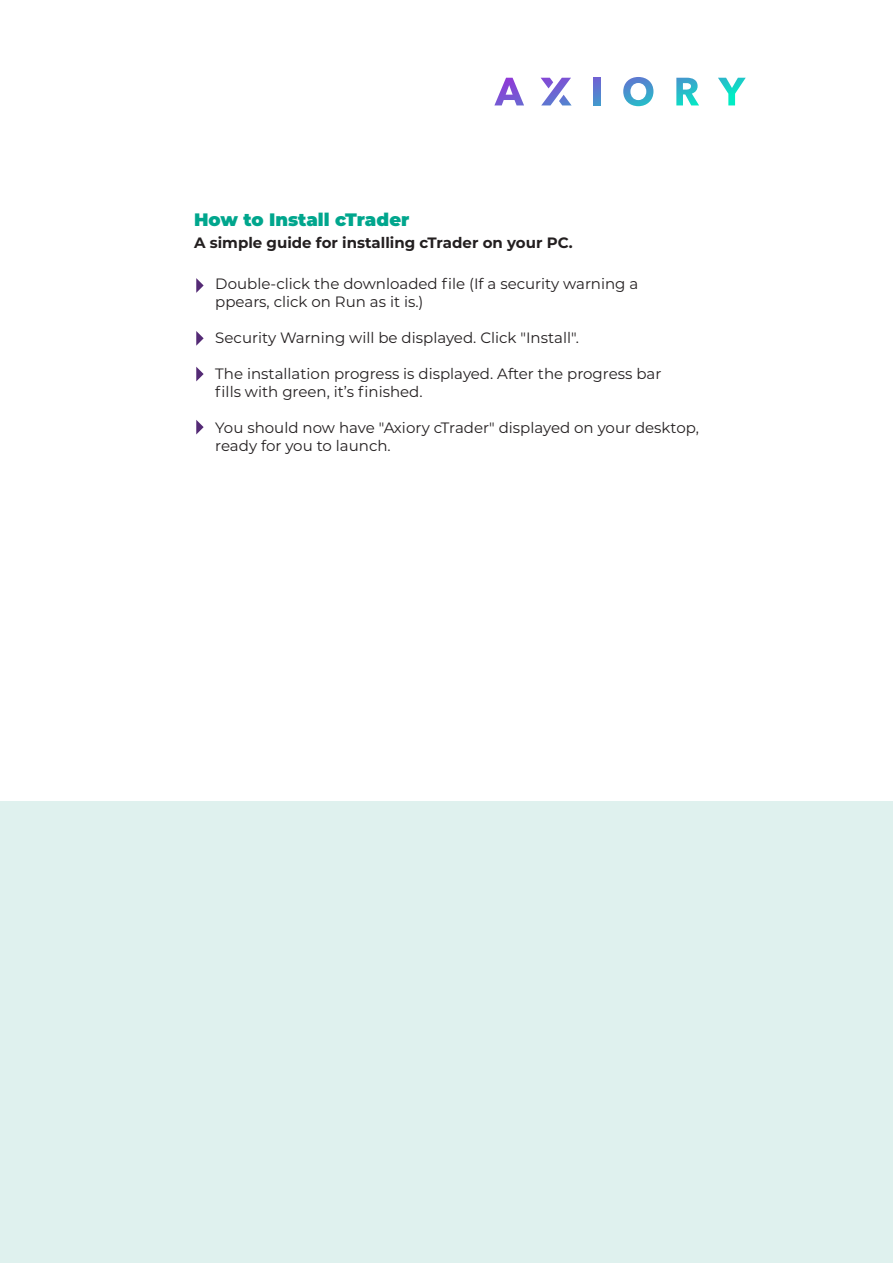
<style>
.page{position:relative;width:893px;height:1263px;background:#fff}
.page>*{position:absolute;margin:0;border:0;box-sizing:border-box;transform-origin:0 0}
.t1{font:900 18px "Montserrat";color:#00a68d}
.t2{font:15px/18px "Montserrat";color:#231f20}
.t3{font:700 15px "Montserrat";color:#231f20}
</style>
<div class="page">
<div style="left:0;top:801px;width:893px;height:462px;background:#dff1ee"></div>
<svg style="left:196px;top:331px;width:8px;height:15px"></svg>
<svg style="left:196px;top:278px;width:8px;height:15px"></svg>
<svg style="left:196px;top:420px;width:8px;height:14px"></svg>
<svg style="left:196px;top:367px;width:8px;height:14px"></svg>
<svg style="left:494px;top:78px;width:30px;height:27px"></svg>
<svg style="left:623px;top:77px;width:30px;height:29px"></svg>
<svg style="left:676px;top:78px;width:23px;height:27px"></svg>
<svg style="left:718px;top:78px;width:28px;height:27px"></svg>
<svg style="left:541px;top:78px;width:30px;height:27px"></svg>
<svg style="left:593px;top:78px;width:7px;height:27px"></svg>
<p class="t1" style="left:194px;top:206px;width:217px">How to Install cTrader</p>
<p class="t3" style="left:194px;top:232px;width:380px">A simple guide for installing cTrader on your PC.</p>
<p class="t2" style="left:215px;top:274px;width:425px">Double-click the downloaded file (If a security warning a ppears, click on Run as it is.)</p>
<p class="t2" style="left:215px;top:328px;width:365px">Security Warning will be displayed. Click "Install".</p>
<p class="t2" style="left:215px;top:364px;width:448px">The installation progress is displayed. After the progress bar fills with green, it’s finished.</p>
<p class="t2" style="left:215px;top:418px;width:485px">You should now have "Axiory cTrader" displayed on your desktop, ready for you to launch.</p>
</div>
